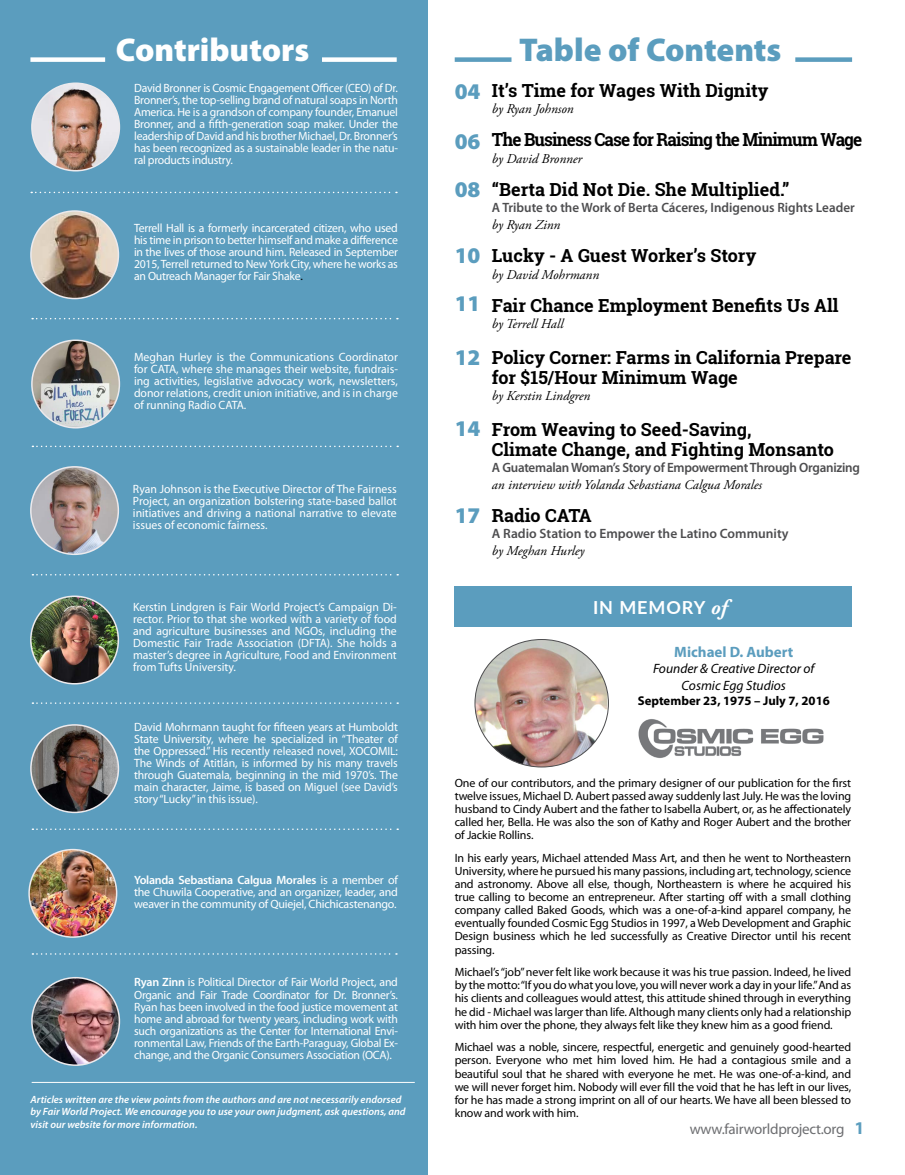
<style>
.page{position:relative;width:905px;height:1175px;background:#fff}
.page>*{position:absolute;margin:0;border:0;box-sizing:border-box;transform-origin:0 0}
.t1{font:900 33px "Myriad Pro";color:#5b9dbe}
.t2{font:900 33px "Myriad Pro";color:#fff}
.t3{font:900 22.5px/48px "Myriad Pro";color:#5b9dbe}
.t4{font:700 18px/19.5px "Roboto Slab";color:#000}
.t5{font:700 18px "Roboto Slab";letter-spacing:-.05em;color:#000;scale:.95 1}
.t6{font:700 18px "Lato";letter-spacing:.05em;color:#fff}
.t7{font:15px "Myriad Pro";letter-spacing:-.02em;color:#6d6e71}
.t8{font:700 15px "Myriad Pro";color:#5b9dbe}
.t9{font:600 13.5px/16.5px "Myriad Pro";color:#4d4d4f}
.t10{font:600 13.5px/16.5px "Myriad Pro";letter-spacing:-.02em;color:#4d4d4f}
.t11{font:italic 13.5px "Adobe Garamond Pro";color:#000}
.t12{font:italic 13.5px/16.2px "Myriad Pro";color:#000;text-align:center}
.t13{font:700 12.75px "Myriad Pro";color:#000}
.t14{font:12px/12px "Myriad Pro";letter-spacing:-.015em;color:#fff;text-align:justify}
.t15{font:12px/13.2px "Myriad Pro";letter-spacing:-.01em;color:#000;text-align:justify}
.t16{font:italic 600 10.5px/12.8px "Myriad Pro";color:#fff}
.s1{font-family:"Adobe Garamond Pro";font-weight:400;font-style:italic;color:#000}
.s2{color:#000}
.s3{font-weight:600}
.s4{font-family:"Adobe Garamond Pro";font-style:italic;font-size:21px}
.s5{font-weight:700;font-size:18px;color:#5b9dbe}
</style>
<div class="page">
<div style="left:454px;top:586px;width:398px;height:40px;background:#5b9dbe"></div>
<div style="left:0;top:0;width:427px;height:1174px;background:#5b9dbe"></div>
<img style="left:32px;top:83px;width:87px;height:88px;border-radius:44px">
<div style="left:31px;top:82px;width:89px;height:89px;border:2px solid #eceaed;border-radius:50%"></div>
<img style="left:31px;top:211px;width:87px;height:87px;border-radius:44px">
<div style="left:30px;top:210px;width:89px;height:89px;border:2px solid #eceaed;border-radius:50%"></div>
<img style="left:32px;top:340px;width:87px;height:88px;border-radius:44px">
<div style="left:31px;top:339px;width:89px;height:89px;border:2px solid #eceaed;border-radius:50%"></div>
<img style="left:31px;top:467px;width:87px;height:87px;border-radius:44px">
<div style="left:30px;top:466px;width:89px;height:89px;border:2px solid #eceaed;border-radius:50%"></div>
<img style="left:31px;top:725px;width:87px;height:87px;border-radius:44px">
<div style="left:30px;top:724px;width:89px;height:89px;border:2px solid #eceaed;border-radius:50%"></div>
<img style="left:32px;top:977px;width:87px;height:88px;border-radius:44px">
<div style="left:31px;top:977px;width:89px;height:88px;border:2px solid #eceaed;border-radius:50%"></div>
<img style="left:29px;top:849px;width:88px;height:88px;border-radius:44px">
<div style="left:28px;top:848px;width:89px;height:89px;border:2px solid #eceaed;border-radius:50%"></div>
<hr style="left:32px;top:1082px;width:383px;height:1px;background:#fff">
<img style="left:31px;top:596px;width:87px;height:87px;border-radius:44px">
<div style="left:30px;top:595px;width:89px;height:89px;border:2px solid #eceaed;border-radius:50%"></div>
<svg style="left:32px;top:953px;width:365px;height:1px"></svg>
<svg style="left:32px;top:702px;width:366px;height:2px"></svg>
<svg style="left:32px;top:828px;width:366px;height:2px"></svg>
<svg style="left:32px;top:574px;width:366px;height:1px"></svg>
<svg style="left:32px;top:445px;width:366px;height:2px"></svg>
<svg style="left:32px;top:318px;width:366px;height:1px"></svg>
<svg style="left:31px;top:192px;width:366px;height:1px"></svg>
<img style="left:476px;top:639px;width:131px;height:128px">
<img style="left:638px;top:719px;width:186px;height:39px">
<div style="left:795px;top:57px;width:57px;height:5px;background:#5b9dbe"></div>
<div style="left:454px;top:57px;width:57px;height:5px;background:#5b9dbe"></div>
<div style="left:322px;top:57px;width:75px;height:5px;background:#fff"></div>
<div style="left:30px;top:57px;width:75px;height:5px;background:#fff"></div>
<p class="t2" style="left:116px;top:31px;width:195px">Contributors</p>
<p class="t1" style="left:519px;top:31px;width:264px">Table of Contents</p>
<p class="t3" style="left:454px;top:68px;width:27px">04</p>
<p class="t3" style="left:454px;top:118px;width:27px">06<br>08</p>
<p class="t4" style="left:492px;top:80px;width:278px">It’s Time for Wages With Dignity</p>
<p class="t11" style="left:492px;top:101px;width:83px">by Ryan Johnson</p>
<p class="t5" style="left:492px;top:128px;width:391px">The Business Case for Raising the Minimum Wage</p>
<p class="t11" style="left:492px;top:151px;width:92px">by David Bronner</p>
<p class="t4" style="left:492px;top:179px;width:299px">“Berta Did Not Die. She Multiplied.”</p>
<p class="t9" style="left:492px;top:199px;width:364px">A Tribute to the Work of Berta Cáceres, Indigenous Rights Leader <span class="s1">by Ryan Zinn</span></p>
<p class="t4" style="left:492px;top:245px;width:266px">Lucky - A Guest Worker’s Story</p>
<p class="t11" style="left:492px;top:266px;width:109px">by David Mohrmann</p>
<p class="t4" style="left:492px;top:295px;width:348px">Fair Chance Employment Benefits Us All</p>
<p class="t11" style="left:492px;top:316px;width:73px">by Terrell Hall</p>
<p class="t4" style="left:492px;top:347px;width:361px">Policy Corner: Farms in California Prepare for $15/Hour Minimum Wage</p>
<p class="t11" style="left:492px;top:388px;width:100px">by Kerstin Lindgren</p>
<p class="t4" style="left:492px;top:419px;width:343px">From Weaving to Seed-Saving,<br>Climate Change, and Fighting Monsanto</p>
<p class="t10" style="left:492px;top:459px;width:369px">A Guatemalan Woman’s Story of Empowerment Through Organizing <span class="s1">an interview with Yolanda Sebastiana Calgua Morales</span></p>
<p class="t4" style="left:492px;top:505px;width:101px">Radio CATA</p>
<p class="t9" style="left:492px;top:525px;width:298px">A Radio Station to Empower the Latino Community <span class="s1">by Meghan Hurley</span></p>
<p class="t14" style="left:134px;top:81px;width:265px">David Bronner is Cosmic Engagement Officer (CEO) of Dr.<br>Bronner’s, the top-selling brand of natural soaps in North America. He is a grandson of company founder, Emanuel Bronner, and a fifth-generation soap maker. Under the leadership of David and his brother Michael, Dr. Bronner’s has been recognized as a sustainable leader in the natu&shy;ral products industry.</p>
<p class="t14" style="left:134px;top:221px;width:265px">Terrell Hall is a formerly incarcerated citizen, who used his time in prison to better himself and make a difference in the lives of those around him. Released in September 2015, Terrell returned to New York City, where he works as an Outreach Manager for Fair Shake<span class="s2">.</span></p>
<p class="t3" style="left:454px;top:232px;width:27px">10<br>11</p>
<p class="t3" style="left:454px;top:334px;width:27px">12</p>
<p class="t14" style="left:134px;top:351px;width:265px">Meghan Hurley is the Communications Coordinator for CATA, where she manages their website, fundrais&shy;ing activities, legislative advocacy work, newsletters, donor relations, credit union initiative, and is in charge of running Radio CATA.</p>
<p class="t3" style="left:454px;top:404px;width:27px">14</p>
<p class="t14" style="left:133px;top:483px;width:265px">Ryan Johnson is the Executive Director of The Fairness Project, an organization bolstering state-based ballot initiatives and driving a national narrative to elevate issues of economic fairness.</p>
<p class="t3" style="left:454px;top:491px;width:27px">17</p>
<p class="t14" style="left:133px;top:600px;width:265px">Kerstin Lindgren is Fair World Project’s Campaign Di&shy;rector. Prior to that she worked with a variety of food and agriculture businesses and NGOs, including the Domestic Fair Trade Association (DFTA). She holds a master’s degree in Agriculture, Food and Environment from Tufts University.</p>
<p class="t14" style="left:134px;top:720px;width:265px">David Mohrmann taught for fifteen years at Humboldt State University, where he specialized in “Theater of the Oppressed.” His recently released novel, XOCOMIL:<br>The Winds of Atitlán, is informed by his many travels through Guatemala, beginning in the mid 1970’s. The main character, Jaime, is based on Miguel (see David’s story “Lucky” in this issue).</p>
<p class="t14" style="left:134px;top:874px;width:265px"><span class="s3">Yolanda Sebastiana Calgua Morales</span> is a member of the Chuwila Cooperative, and an organizer, leader, and weaver in the community of Quiejel, Chichicastenango.</p>
<p class="t14" style="left:134px;top:976px;width:265px"><span class="s3">Ryan Zinn</span> is Political Director of Fair World Project, and Organic and Fair Trade Coordinator for Dr. Bronner’s.<br>Ryan has been involved in the food justice movement at home and abroad for twenty years, including work with such organizations as the Center for International Envi&shy;ronmental Law, Friends of the Earth-Paraguay, Global Ex&shy;change, and the Organic Consumers Association (OCA).</p>
<p class="t16" style="left:30px;top:1092px;width:377px">Articles written are the view points from the authors and are not necessarily endorsed by Fair World Project. We encourage you to use your own judgment, ask questions, and visit our website for more information.</p>
<p class="t6" style="left:593px;top:594px;width:136px">IN MEMORY <span class="s4">of</span></p>
<p class="t8" style="left:674px;top:642px;width:121px">Michael D. Aubert</p>
<p class="t12" style="left:653px;top:660px;width:163px">Founder &amp; Creative Director of<br>Cosmic Egg Studios</p>
<p class="t13" style="left:637px;top:692px;width:194px">September 23, 1975 – July 7, 2016</p>
<p class="t15" style="left:454px;top:775px;width:398px">One of our contributors, and the primary designer of our publication for the first twelve issues, Michael D. Aubert passed away suddenly last July. He was the loving husband to Cindy Aubert and the father to Isabella Aubert, or, as he affectionately called her, Bella. He was also the son of Kathy and Roger Aubert and the brother of Jackie Rollins.</p>
<p class="t15" style="left:454px;top:850px;width:398px">In his early years, Michael attended Mass Art, and then he went to Northeastern University, where he pursued his many passions, including art, technology, science and astronomy. Above all else, though, Northeastern is where he acquired his true calling to become an entrepreneur. After starting off with a small clothing company called Baked Goods, which was a one-of-a-kind apparel company, he eventually founded Cosmic Egg Studios in 1997, a Web Development and Graphic Design business which he led successfully as Creative Director until his recent passing.</p>
<p class="t15" style="left:454px;top:965px;width:398px">Michael’s “job” never felt like work because it was his true passion. Indeed, he lived by the motto: “If you do what you love, you will never work a day in your life.” And as his clients and colleagues would attest, this attitude shined through in everything he did - Michael was larger than life. Although many clients only had a relationship with him over the phone, they always felt like they knew him as a good friend.</p>
<p class="t15" style="left:454px;top:1040px;width:398px">Michael was a noble, sincere, respectful, energetic and genuinely good-hearted person. Everyone who met him loved him. He had a contagious smile and a beautiful soul that he shared with everyone he met. He was one-of-a-kind, and we will never forget him. Nobody will ever fill the void that he has left in our lives, for he has made a strong imprint on all of our hearts. We have all been blessed to know and work with him.</p>
<p class="t7" style="left:689px;top:1120px;width:176px">www.fairworldproject.org <span class="s5">1</span></p>
</div>
